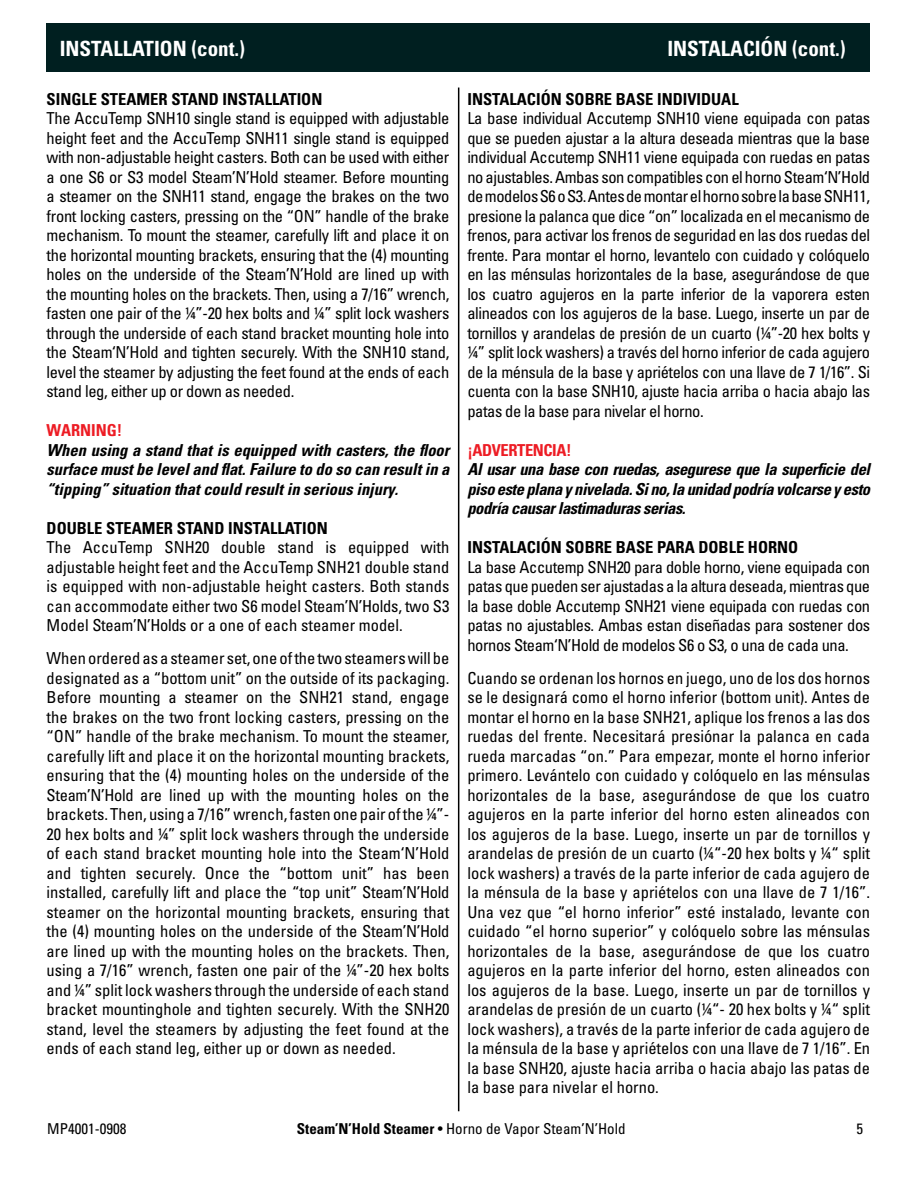
<style>
.page{position:relative;width:918px;height:1188px;background:#fff}
.page>*{position:absolute;margin:0;border:0;box-sizing:border-box;transform-origin:0 0}
.t1{font:700 condensed 21px "Univers";color:#fff}
.t2{font:condensed 16.5px/19.5px "Univers";letter-spacing:-.02em;color:#000;text-align:justify}
.t3{font:italic 700 condensed 16.5px/19.5px "Univers";letter-spacing:-.01em;color:#000;text-align:justify}
.t4{font:700 condensed 16.5px "Univers";color:#000}
.t5{font:700 condensed 16.5px "Univers";letter-spacing:-.02em;color:#ed1c24}
.t6{font:700 condensed 16.5px "Univers";color:#ed1c24}
.t7{font:condensed 15px "Univers";color:#000}
.s1{font-weight:700}
</style>
<div class="page">
<div style="left:46px;top:23px;width:824px;height:49px;background:#001f20"></div>
<hr style="left:458px;top:88px;width:1px;height:1023px;background:#000">
<p class="t1" style="left:60px;top:35px;width:187px">INSTALLATION (cont.)</p>
<p class="t1" style="left:667px;top:35px;width:180px">INSTALACIÓN (cont.)</p>
<p class="t4" style="left:47px;top:89px;width:34px">SINGLE</p>
<p class="t4" style="left:101px;top:89px;width:223px">STEAMER STAND INSTALLATION</p>
<p class="t2" style="left:47px;top:108px;width:404px">The AccuTemp SNH10 single stand is equipped with adjustable height feet and the AccuTemp SNH11 single stand is equipped with non-adjustable height casters. Both can be used with either a one S6 or S3 model Steam’N’Hold steamer. Before mounting a steamer on the SNH11 stand, engage the brakes on the two front locking casters, pressing on the “ON” handle of the brake mechanism. To mount the steamer, carefully lift and place it on the horizontal mounting brackets, ensuring that the (4) mounting holes on the underside of the Steam’N’Hold are lined up with the mounting holes on the brackets. Then, using a 7/16” wrench, fasten one pair of the ¼”-20 hex bolts and ¼” split lock washers through the underside of each stand bracket mounting hole into the Steam‘N’Hold and tighten securely. With the SNH10 stand, level the steamer by adjusting the feet found at the ends of each stand leg, either up or down as needed.</p>
<p class="t6" style="left:47px;top:420px;width:77px">WARNING!</p>
<p class="t3" style="left:47px;top:440px;width:404px">When using a stand that is equipped with casters, the floor surface must be level and flat. Failure to do so can result in a “tipping” situation that could result in serious injury.</p>
<p class="t4" style="left:47px;top:518px;width:283px">DOUBLE STEAMER STAND INSTALLATION</p>
<p class="t2" style="left:47px;top:537px;width:404px">The AccuTemp SNH20 double stand is equipped with adjustable height feet and the AccuTemp SNH21 double stand is equipped with non-adjustable height casters. Both stands can accommodate either two S6 model Steam’N’Holds, two S3<br>Model Steam’N’Holds or a one of each steamer model.</p>
<p class="t2" style="left:47px;top:648px;width:404px">When ordered as a steamer set, one of the two steamers will be designated as a “bottom unit” on the outside of its packaging.<br>Before mounting a steamer on the SNH21 stand, engage the brakes on the two front locking casters, pressing on the “ON” handle of the brake mechanism. To mount the steamer, carefully lift and place it on the horizontal mounting brackets, ensuring that the (4) mounting holes on the underside of the Steam’N’Hold are lined up with the mounting holes on the brackets. Then, using a 7/16” wrench, fasten one pair of the ¼”- 20 hex bolts and ¼” split lock washers through the underside of each stand bracket mounting hole into the Steam‘N’Hold and tighten securely. Once the “bottom unit” has been installed, carefully lift and place the “top unit” Steam’N’Hold steamer on the horizontal mounting brackets, ensuring that the (4) mounting holes on the underside of the Steam’N’Hold are lined up with the mounting holes on the brackets. Then, using a 7/16” wrench, fasten one pair of the ¼”-20 hex bolts and ¼” split lock washers through the underside of each stand bracket mountinghole and tighten securely. With the SNH20 stand, level the steamers by adjusting the feet found at the ends of each stand leg, either up or down as needed.</p>
<p class="t4" style="left:467px;top:89px;width:272px">INSTALACIÓN SOBRE BASE INDIVIDUAL</p>
<p class="t2" style="left:467px;top:108px;width:404px">La base individual Accutemp SNH10 viene equipada con patas que se pueden ajustar a la altura deseada mientras que la base individual Accutemp SNH11 viene equipada con ruedas en patas no ajustables. Ambas son compatibles con el horno Steam‘N’Hold de modelos S6 o S3. Antes de montar el horno sobre la base SNH11, presione la palanca que dice “on” localizada en el mecanismo de frenos, para activar los frenos de seguridad en las dos ruedas del frente. Para montar el horno, levantelo con cuidado y colóquelo en las ménsulas horizontales de la base, asegurándose de que los cuatro agujeros en la parte inferior de la vaporera esten alineados con los agujeros de la base. Luego, inserte un par de tornillos y arandelas de presión de un cuarto (¼”-20 hex bolts y ¼” split lock washers) a través del horno inferior de cada agujero de la ménsula de la base y apriételos con una llave de 7 1/16”. Si cuenta con la base SNH10, ajuste hacia arriba o hacia abajo las patas de la base para nivelar el horno.</p>
<p class="t5" style="left:467px;top:440px;width:106px">¡ADVERTENCIA!</p>
<p class="t3" style="left:467px;top:460px;width:404px">Al usar una base con ruedas, asegurese que la superficie del piso este plana y nivelada. Si no, la unidad podría volcarse y esto podría causar lastimaduras serias.</p>
<p class="t4" style="left:467px;top:537px;width:332px">INSTALACIÓN SOBRE BASE PARA DOBLE HORNO</p>
<p class="t2" style="left:467px;top:557px;width:404px">La base Accutemp SNH20 para doble horno, viene equipada con patas que pueden ser ajustadas a la altura deseada, mientras que la base doble Accutemp SNH21 viene equipada con ruedas con patas no ajustables. Ambas estan diseñadas para sostener dos hornos Steam‘N’Hold de modelos S6 o S3, o una de cada una.</p>
<p class="t2" style="left:467px;top:668px;width:404px">Cuando se ordenan los hornos en juego, uno de los dos hornos se le designará como el horno inferior (bottom unit). Antes de montar el horno en la base SNH21, aplique los frenos a las dos ruedas del frente. Necesitará presiónar la palanca en cada rueda marcadas “on.” Para empezar, monte el horno inferior primero. Levántelo con cuidado y colóquelo en las ménsulas horizontales de la base, asegurándose de que los cuatro agujeros en la parte inferior del horno esten alineados con los agujeros de la base. Luego, inserte un par de tornillos y arandelas de presión de un cuarto (¼“-20 hex bolts y ¼“ split lock washers) a través de la parte inferior de cada agujero de la ménsula de la base y apriételos con una llave de 7 1/16”.<br>Una vez que “el horno inferior” esté instalado, levante con cuidado “el horno superior” y colóquelo sobre las ménsulas horizontales de la base, asegurándose de que los cuatro agujeros en la parte inferior del horno, esten alineados con los agujeros de la base. Luego, inserte un par de tornillos y arandelas de presión de un cuarto (¼“- 20 hex bolts y ¼“ split lock washers), a través de la parte inferior de cada agujero de la ménsula de la base y apriételos con una llave de 7 1/16”. En la base SNH20, ajuste hacia arriba o hacia abajo las patas de la base para nivelar el horno.</p>
<p class="t7" style="left:47px;top:1119px;width:81px">MP4001-0908</p>
<p class="t7" style="left:297px;top:1119px;width:330px"><span class="s1">Steam’N’Hold Steamer</span> • Horno de Vapor Steam’N’Hold</p>
<p class="t7" style="left:857px;top:1119px;width:8px">5</p>
</div>
